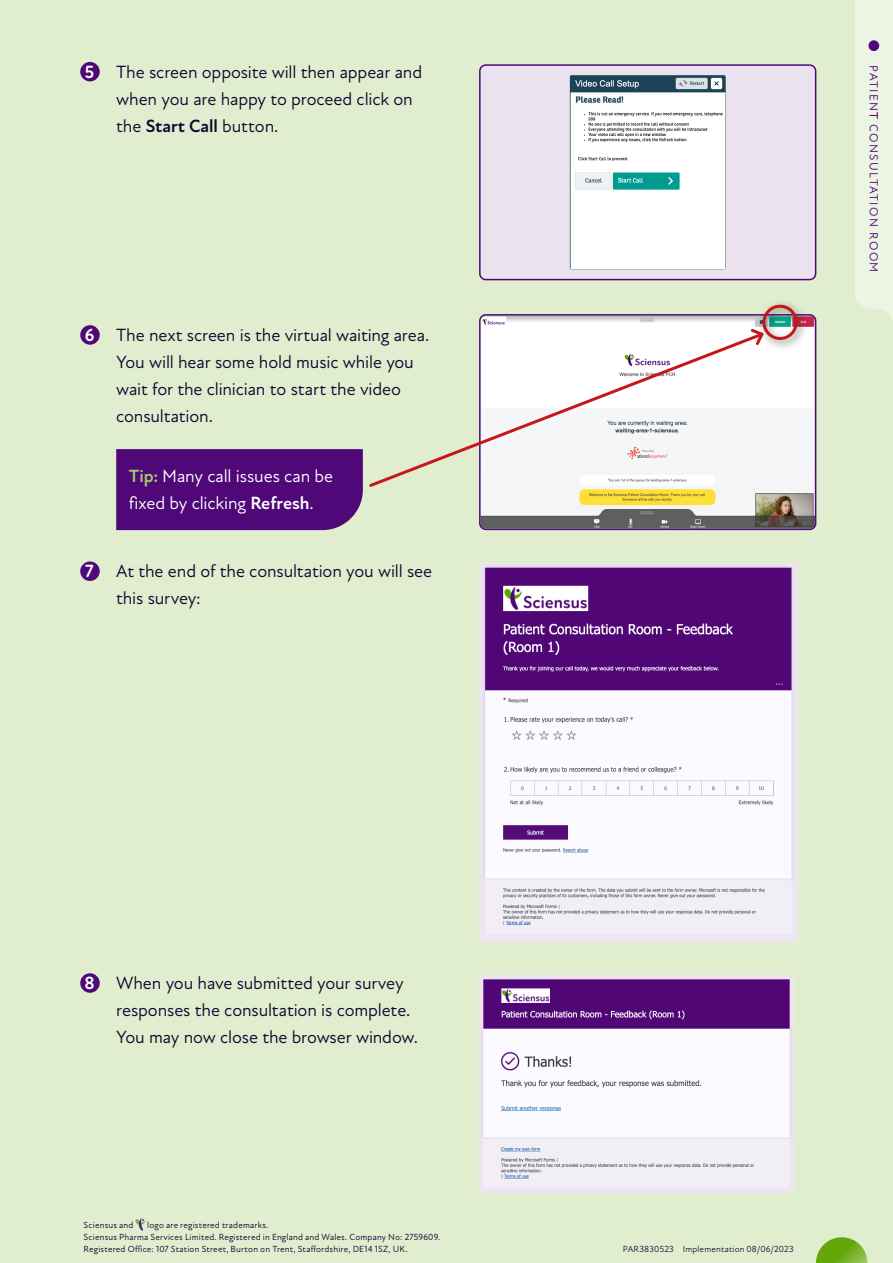
<style>
.page{position:relative;width:893px;height:1263px;background:#e0edce}
.page>*{position:absolute;margin:0;border:0;box-sizing:border-box;transform-origin:0 0}
.t1{font:18px/27px "Atten New";letter-spacing:-.01em;color:#120531}
.t2{font:18px/27px "Atten New";letter-spacing:-.01em;color:#fff}
.t3{font:700 18px "Atten Round New";color:#fff}
.t4{font:12px "Atten New";letter-spacing:.11em;color:#500878}
.t5{font:9px "Atten New";letter-spacing:.02em;color:#120531}
.t6{font:9px "Atten New";letter-spacing:.02em;color:#120531}
.s1{font-weight:700}
.s2{font-weight:700;color:#a2ca6d}
</style>
<div class="page">
<div style="left:116px;top:449px;width:247px;height:81px;background:#500878"></div>
<img style="left:479px;top:564px;width:319px;height:377px">
<img style="left:479px;top:976px;width:315px;height:216px">
<svg style="left:479px;top:64px;width:338px;height:217px;background:#e3d8ea"></svg>
<svg style="left:479px;top:314px;width:338px;height:217px;background:#c9c2ba"></svg>
<img style="left:570px;top:75px;width:156px;height:194px">
<div style="left:80px;top:62px;width:20px;height:19px;background:#500878;border-radius:50%"></div>
<div style="left:80px;top:325px;width:20px;height:20px;background:#500878;border-radius:50%"></div>
<div style="left:80px;top:561px;width:20px;height:20px;background:#500878;border-radius:50%"></div>
<div style="left:80px;top:973px;width:20px;height:20px;background:#500878;border-radius:50%"></div>
<div style="left:855px;top:0;width:38px;height:320px;background:#ecf4e3"></div>
<div style="left:868px;top:40px;width:11px;height:11px;background:#500878;border-radius:50%"></div>
<svg style="left:816px;top:1237px;width:51px;height:26px"></svg>
<svg style="left:369px;top:330px;width:397px;height:159px"></svg>
<svg style="left:748px;top:326px;width:10px;height:22px"></svg>
<div style="left:758px;top:300px;width:50px;height:51px;background:#231f20;opacity:.6"></div>
<div style="left:762px;top:305px;width:36px;height:35px;border:3px solid #c6161b;border-radius:50%"></div>
<svg style="left:135px;top:1218px;width:10px;height:13px"></svg>
<p class="t3" style="left:85px;top:61px;width:11px">5</p>
<p class="t1" style="left:116px;top:59px;width:308px">The screen opposite will then appear and when you are happy to proceed click on the <span class="s1">Start Call</span> button.</p>
<p class="t4" style="left:881px;top:65px;width:208px;rotate:90deg">PATIENT CONSULTATION ROOM</p>
<p class="t3" style="left:85px;top:324px;width:11px">6</p>
<p class="t1" style="left:116px;top:322px;width:314px">The next screen is the virtual waiting area.<br>You will hear some hold music while you wait for the clinician to start the video consultation.</p>
<p class="t2" style="left:129px;top:463px;width:206px"><span class="s2">Tip:</span> Many call issues can be fixed by clicking <span class="s1">Refresh</span>.</p>
<p class="t3" style="left:85px;top:561px;width:10px">7</p>
<p class="t1" style="left:116px;top:558px;width:317px">At the end of the consultation you will see this survey:</p>
<p class="t3" style="left:84px;top:972px;width:12px">8</p>
<p class="t1" style="left:116px;top:970px;width:303px">When you have submitted your survey responses the consultation is complete.<br>You may now close the browser window.</p>
<p class="t5" style="left:84px;top:1219px;width:51px">Sciensus and</p>
<p class="t5" style="left:147px;top:1219px;width:123px">logo are registered trademarks.</p>
<p class="t5" style="left:84px;top:1231px;width:358px">Sciensus Pharma Services Limited. Registered in England and Wales. Company No: 2759609.</p>
<p class="t5" style="left:84px;top:1243px;width:326px">Registered Office: 107 Station Street, Burton on Trent, Staffordshire, DE14 1SZ, UK.</p>
<p class="t6" style="left:623px;top:1244px;width:172px">PAR3830523 Implementation 08/06/2023</p>
</div>
